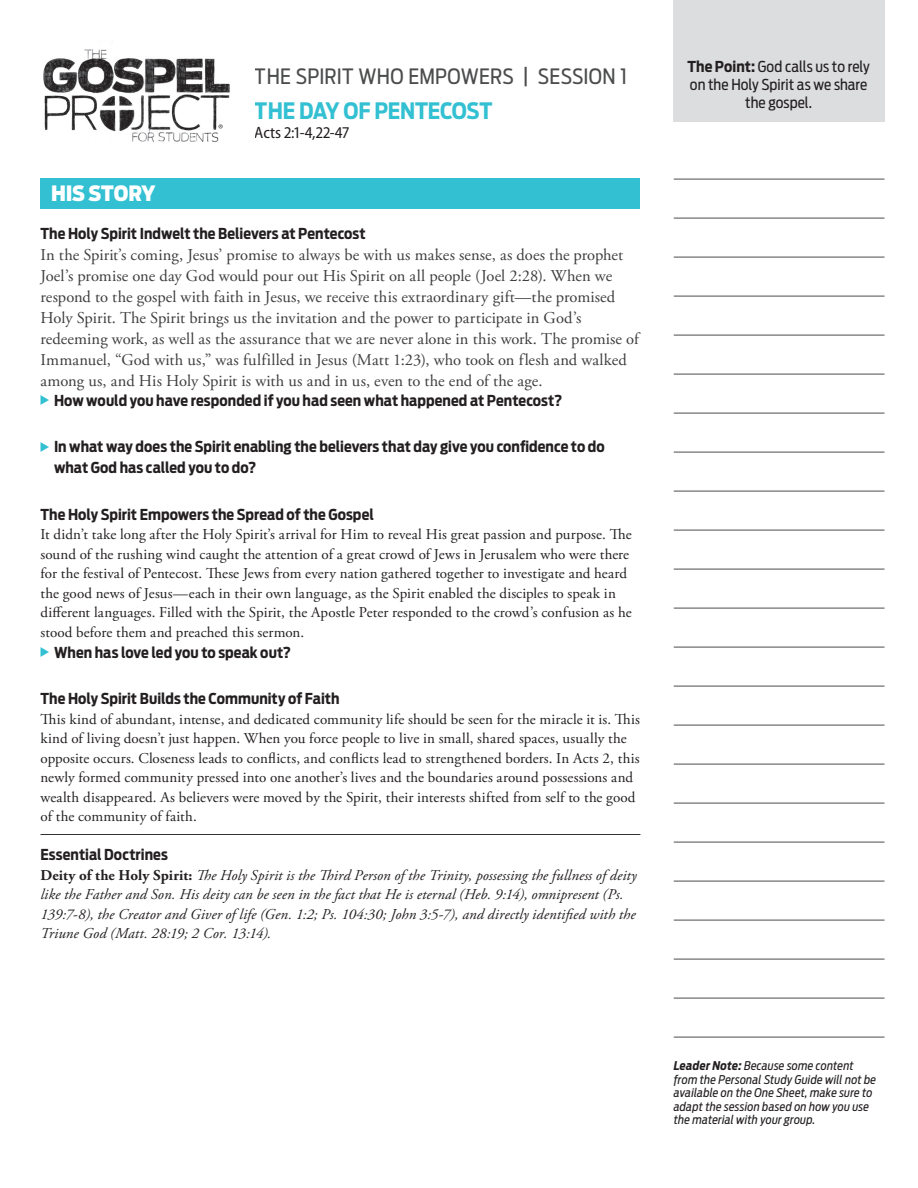
<style>
.page{position:relative;width:918px;height:1188px;background:#fff}
.page>*{position:absolute;margin:0;border:0;box-sizing:border-box;transform-origin:0 0}
.t1{font:700 22.5px "Antenna Cond";letter-spacing:-.01em;color:#32c0d2}
.t2{font:21px "Antenna Cond";letter-spacing:.01em;color:#4b4c4d}
.t3{font:900 21px "Antenna Cond";letter-spacing:-.01em;color:#fff}
.t4{font:16.5px/21px "Adobe Garamond Pro";letter-spacing:.005em;color:#3e3e3f}
.t5{font:semi-condensed 16.5px "Myriad Pro";letter-spacing:-.025em;color:#231f20}
.t6{font:15px/19.5px "Adobe Garamond Pro";letter-spacing:.005em;color:#231f20}
.t7{font:700 15px/21px "Antenna Cond";letter-spacing:.005em;color:#231f20}
.t8{font:italic 15px/19.5px "Adobe Garamond Pro";letter-spacing:.005em;color:#231f20}
.t9{font:15px/18px "Antenna Cond";color:#231f20;text-align:center}
.bullets_red_indent{font:italic 12px/13.5px "Antenna Cond";letter-spacing:.015em;color:#231f20}
.s1{font-weight:700;font-style:normal}
.s2{font-weight:700}
</style>
<div class="page">
<div style="left:673px;top:0;width:212px;height:122px;background:#dcdddf"></div>
<hr style="left:674px;top:179px;width:211px;height:1px;background:#4b4c4d">
<hr style="left:674px;top:218px;width:211px;height:1px;background:#4b4c4d">
<hr style="left:674px;top:257px;width:211px;height:1px;background:#4b4c4d">
<hr style="left:674px;top:296px;width:211px;height:1px;background:#4b4c4d">
<hr style="left:674px;top:335px;width:211px;height:1px;background:#4b4c4d">
<hr style="left:674px;top:374px;width:211px;height:1px;background:#4b4c4d">
<hr style="left:674px;top:413px;width:211px;height:1px;background:#4b4c4d">
<hr style="left:674px;top:452px;width:211px;height:1px;background:#4b4c4d">
<hr style="left:674px;top:491px;width:211px;height:1px;background:#4b4c4d">
<hr style="left:674px;top:530px;width:211px;height:1px;background:#4b4c4d">
<hr style="left:674px;top:569px;width:211px;height:1px;background:#4b4c4d">
<hr style="left:674px;top:608px;width:211px;height:1px;background:#4b4c4d">
<hr style="left:674px;top:647px;width:211px;height:1px;background:#4b4c4d">
<hr style="left:674px;top:686px;width:211px;height:1px;background:#4b4c4d">
<hr style="left:674px;top:725px;width:211px;height:1px;background:#4b4c4d">
<hr style="left:674px;top:764px;width:211px;height:1px;background:#4b4c4d">
<hr style="left:674px;top:803px;width:211px;height:1px;background:#4b4c4d">
<hr style="left:674px;top:842px;width:211px;height:1px;background:#4b4c4d">
<hr style="left:674px;top:881px;width:211px;height:1px;background:#4b4c4d">
<hr style="left:674px;top:920px;width:211px;height:1px;background:#4b4c4d">
<hr style="left:674px;top:959px;width:211px;height:1px;background:#4b4c4d">
<hr style="left:674px;top:998px;width:211px;height:1px;background:#4b4c4d">
<hr style="left:674px;top:1037px;width:211px;height:1px;background:#4b4c4d">
<div style="left:40px;top:178px;width:600px;height:31px;background:#32c0d2"></div>
<hr style="left:40px;top:834px;width:600px;height:1px;background:#231f20">
<img style="left:84px;top:49px;width:23px;height:6px">
<img style="left:43px;top:55px;width:187px;height:76px">
<img style="left:114px;top:131px;width:105px;height:11px">
<svg style="left:219px;top:124px;width:4px;height:4px"></svg>
<p class="t3" style="left:51px;top:181px;width:106px">HIS STORY</p>
<h2 class="t2" style="left:255px;top:64px;width:374px">THE SPIRIT WHO EMPOWERS | SESSION 1</h2>
<h1 class="t1" style="left:255px;top:97px;width:239px">THE DAY OF PENTECOST</h1>
<p class="t5" style="left:255px;top:124px;width:96px">Acts 2:1-4,22-47</p>
<p class="t7" style="left:40px;top:223px;width:327px">The Holy Spirit Indwelt the Believers at Pentecost</p>
<p class="t4" style="left:40px;top:245px;width:600px">In the Spirit’s coming, Jesus’ promise to always be with us makes sense, as does the prophet Joel’s promise one day God would pour out His Spirit on all people (Joel 2:28). When we respond to the gospel with faith in Jesus, we receive this extraordinary gift—the promised Holy Spirit. The Spirit brings us the invitation and the power to participate in God’s redeeming work, as well as the assurance that we are never alone in this work. The promise of Immanuel, “God with us,” was fulfilled in Jesus (Matt 1:23), who took on flesh and walked among us, and His Holy Spirit is with us and in us, even to the end of the age.</p>
<p class="t7" style="left:54px;top:390px;width:510px">How would you have responded if you had seen what happened at Pentecost?</p>
<p class="t7" style="left:54px;top:436px;width:552px">In what way does the Spirit enabling the believers that day give you confidence to do what God has called you to do?</p>
<p class="t7" style="left:40px;top:504px;width:335px">The Holy Spirit Empowers the Spread of the Gospel</p>
<p class="t6" style="left:40px;top:525px;width:593px">It didn’t take long after the Holy Spirit’s arrival for Him to reveal His great passion and purpose. The sound of the rushing wind caught the attention of a great crowd of Jews in Jerusalem who were there for the festival of Pentecost. These Jews from every nation gathered together to investigate and heard the good news of Jesus—each in their own language, as the Spirit enabled the disciples to speak in different languages. Filled with the Spirit, the Apostle Peter responded to the crowd’s confusion as he stood before them and preached this sermon.</p>
<p class="t7" style="left:54px;top:642px;width:239px">When has love led you to speak out?</p>
<p class="t7" style="left:40px;top:688px;width:301px">The Holy Spirit Builds the Community of Faith</p>
<p class="t6" style="left:40px;top:710px;width:601px">This kind of abundant, intense, and dedicated community life should be seen for the miracle it is. This kind of living doesn’t just happen. When you force people to live in small, shared spaces, usually the opposite occurs. Closeness leads to conflicts, and conflicts lead to strengthened borders. In Acts 2, this newly formed community pressed into one another’s lives and the boundaries around possessions and wealth disappeared. As believers were moved by the Spirit, their interests shifted from self to the good of the community of faith.</p>
<p class="t7" style="left:40px;top:844px;width:129px">Essential Doctrines</p>
<p class="t8" style="left:40px;top:866px;width:598px"><span class="s1">Deity of the Holy Spirit:</span> The Holy Spirit is the Third Person of the Trinity, possessing the fullness of deity like the Father and Son. His deity can be seen in the fact that He is eternal (Heb. 9:14), omnipresent (Ps.<br>139:7-8), the Creator and Giver of life (Gen. 1:2; Ps. 104:30; John 3:5-7), and directly identified with the Triune God (Matt. 28:19; 2 Cor. 13:14).</p>
<p class="t9" style="left:687px;top:57px;width:184px"><span class="s2">The Point:</span> God calls us to rely on the Holy Spirit as we share the gospel.</p>
<p class="bullets_red_indent" style="left:674px;top:1059px;width:204px"><span class="s2">Leader Note:</span> Because some content from the Personal Study Guide will not be available on the One Sheet, make sure to adapt the session based on how you use the material with your group.</p>
</div>
